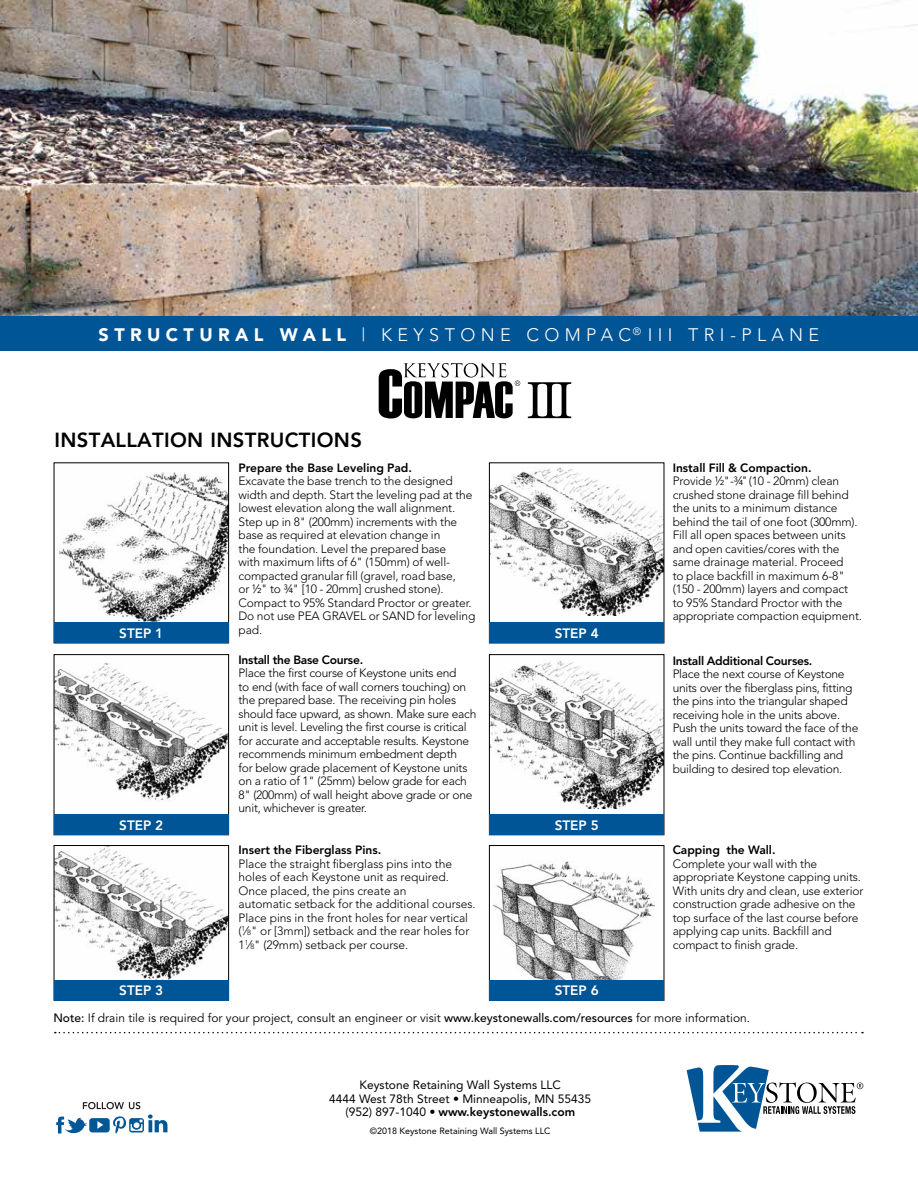
<style>
.page{position:relative;width:918px;height:1188px;background:#fff}
.page>*{position:absolute;margin:0;border:0;box-sizing:border-box;transform-origin:0 0}
.t1{font:55.2px "Minion Pro";color:#000}
.t2{font:800 20.25px "Avenir";letter-spacing:.015em;color:#000}
.t3{font:300 18px "Avenir";letter-spacing:.3em;color:#fff}
.t4{font:800 13.5px "Avenir";color:#fff}
.t5{font:300 12px/13.5px "Avenir";letter-spacing:-.01em;color:#000}
.t6{font:12px "Avenir";color:#000}
.t7{font:12px/13.5px "Avenir";color:#000;text-align:center}
.t8{font:800 12px "Avenir";color:#000}
.t9{font:800 12px "Avenir";letter-spacing:-.02em;color:#000}
.t10{font:9px "Avenir";color:#000}
.s1{font-weight:900}
.s2{font-size:7.5px}
.s3{font-weight:800}
.s4{font-family:"Univers";font-weight:400;font-stretch:condensed}
.s5{font-weight:500}
</style>
<div class="page">
<img style="left:0;top:0;width:918px;height:317px">
<img style="left:56px;top:472px;width:171px;height:151px">
<div style="left:54px;top:463px;width:175px;height:180px;border:1px solid #000"></div>
<img style="left:491px;top:467px;width:171px;height:148px">
<div style="left:489px;top:463px;width:175px;height:180px;border:1px solid #000"></div>
<img style="left:56px;top:662px;width:171px;height:139px">
<div style="left:54px;top:654px;width:175px;height:181px;border:1px solid #000"></div>
<img style="left:491px;top:660px;width:171px;height:149px">
<div style="left:489px;top:654px;width:175px;height:181px;border:1px solid #000"></div>
<img style="left:56px;top:847px;width:171px;height:133px">
<div style="left:54px;top:845px;width:175px;height:156px;border:1px solid #000"></div>
<img style="left:493px;top:860px;width:161px;height:120px">
<div style="left:489px;top:845px;width:175px;height:156px;border:1px solid #000"></div>
<div style="left:54px;top:623px;width:175px;height:20px;background:#005596"></div>
<div style="left:54px;top:814px;width:175px;height:21px;background:#005596"></div>
<div style="left:54px;top:980px;width:175px;height:21px;background:#005596"></div>
<div style="left:489px;top:623px;width:175px;height:20px;background:#005596"></div>
<div style="left:489px;top:814px;width:175px;height:21px;background:#005596"></div>
<div style="left:489px;top:980px;width:175px;height:21px;background:#005596"></div>
<svg style="left:379px;top:363px;width:141px;height:55px"></svg>
<div style="left:0;top:317px;width:918px;height:34px;background:#005596"></div>
<svg style="left:55px;top:1032px;width:808px;height:1px"></svg>
<svg style="left:687px;top:1065px;width:176px;height:67px"></svg>
<svg style="left:56px;top:1102px;width:111px;height:32px"></svg>
<h3 class="t3" style="left:99px;top:324px;width:722px"><span class="s1">STRUCTURAL WALL</span> | KEYSTONE COMPAC<sup>®</sup> III TRI-PLANE</h3>
<h2 class="t2" style="left:55px;top:428px;width:309px">INSTALLATION INSTRUCTIONS</h2>
<p class="t8" style="left:239px;top:460px;width:175px">Prepare the Base Leveling Pad.</p>
<p class="t5" style="left:239px;top:474px;width:238px">Excavate the base trench to the designed width and depth. Start the leveling pad at the lowest elevation along the wall alignment.<br>Step up in 8" (200mm) increments with the base as required at elevation change in<br>the foundation. Level the prepared base<br>with maximum lifts of 6" (150mm) of well&shy;compacted granular fill (gravel, road base,<br>or ½" to ¾" [10 - 20mm] crushed stone).<br>Compact to 95% Standard Proctor or greater.<br>Do not use PEA GRAVEL or SAND for leveling pad.</p>
<p class="t4" style="left:119px;top:625px;width:45px">STEP 1</p>
<p class="t4" style="left:119px;top:817px;width:45px">STEP 2</p>
<p class="t4" style="left:119px;top:983px;width:45px">STEP 3</p>
<p class="t9" style="left:239px;top:653px;width:126px">Install the Base Course.</p>
<p class="t5" style="left:239px;top:667px;width:239px">Place the first course of Keystone units end<br>to end (with face of wall corners touching) on the prepared base. The receiving pin holes should face upward, as shown. Make sure each unit is level. Leveling the first course is critical for accurate and acceptable results. Keystone recommends minimum embedment depth<br>for below grade placement of Keystone units on a ratio of 1" (25mm) below grade for each 8" (200mm) of wall height above grade or one unit, whichever is greater.</p>
<p class="t8" style="left:239px;top:843px;width:144px">Insert the Fiberglass Pins.</p>
<p class="t5" style="left:239px;top:857px;width:239px">Place the straight fiberglass pins into the holes of each Keystone unit as required.<br>Once placed, the pins create an<br>automatic setback for the additional courses.<br>Place pins in the front holes for near vertical (<sup>1</sup>⁄<span class="s2">8</span>" or [3mm]) setback and the rear holes for 1<sup>1</sup>⁄<span class="s2">8</span>" (29mm) setback per course.</p>
<h1 class="t1" style="left:526px;top:364px;width:49px">III</h1>
<p class="t4" style="left:555px;top:625px;width:45px">STEP 4</p>
<p class="t4" style="left:555px;top:817px;width:45px">STEP 5</p>
<p class="t4" style="left:555px;top:983px;width:45px">STEP 6</p>
<p class="t5" style="left:673px;top:461px;width:191px"><span class="s3">Install Fill &amp; Compaction.<br></span>Provide ½"-¾<span class="s4">"</span> (10 - 20mm) clean crushed stone drainage fill behind the units to a minimum distance behind the tail of one foot (300mm).<br>Fill all open spaces between units and open cavities/cores with the same drainage material. Proceed<br>to place backfill in maximum 6-8" (150 - 200mm) layers and compact to 95% Standard Proctor with the appropriate compaction equipment.</p>
<p class="t9" style="left:673px;top:653px;width:141px">Install Additional Courses.</p>
<p class="t5" style="left:673px;top:667px;width:187px">Place the next course of Keystone units over the fiberglass pins, fitting the pins into the triangular shaped receiving hole in the units above.<br>Push the units toward the face of the wall until they make full contact with the pins. Continue backfilling and building to desired top elevation.</p>
<p class="t8" style="left:673px;top:843px;width:104px">Capping the Wall.</p>
<p class="t5" style="left:673px;top:857px;width:192px">Complete your wall with the appropriate Keystone capping units.<br>With units dry and clean, use exterior construction grade adhesive on the top surface of the last course before applying cap units. Backfill and compact to finish grade.</p>
<p class="t6" style="left:53px;top:1011px;width:698px"><span class="s5">Note:</span> If drain tile is required for your project, consult an engineer or visit <span class="s5">www.keystonewalls.com/resources</span> for more information.</p>
<p class="t7" style="left:329px;top:1078px;width:264px">Keystone Retaining Wall Systems LLC<br>4444 West 78th Street • Minneapolis, MN 55435 (952) 897-1040 • <span class="s3">www.keystonewalls.com</span></p>
<p class="t10" style="left:370px;top:1126px;width:182px">©2018 Keystone Retaining Wall Systems LLC</p>
</div>
